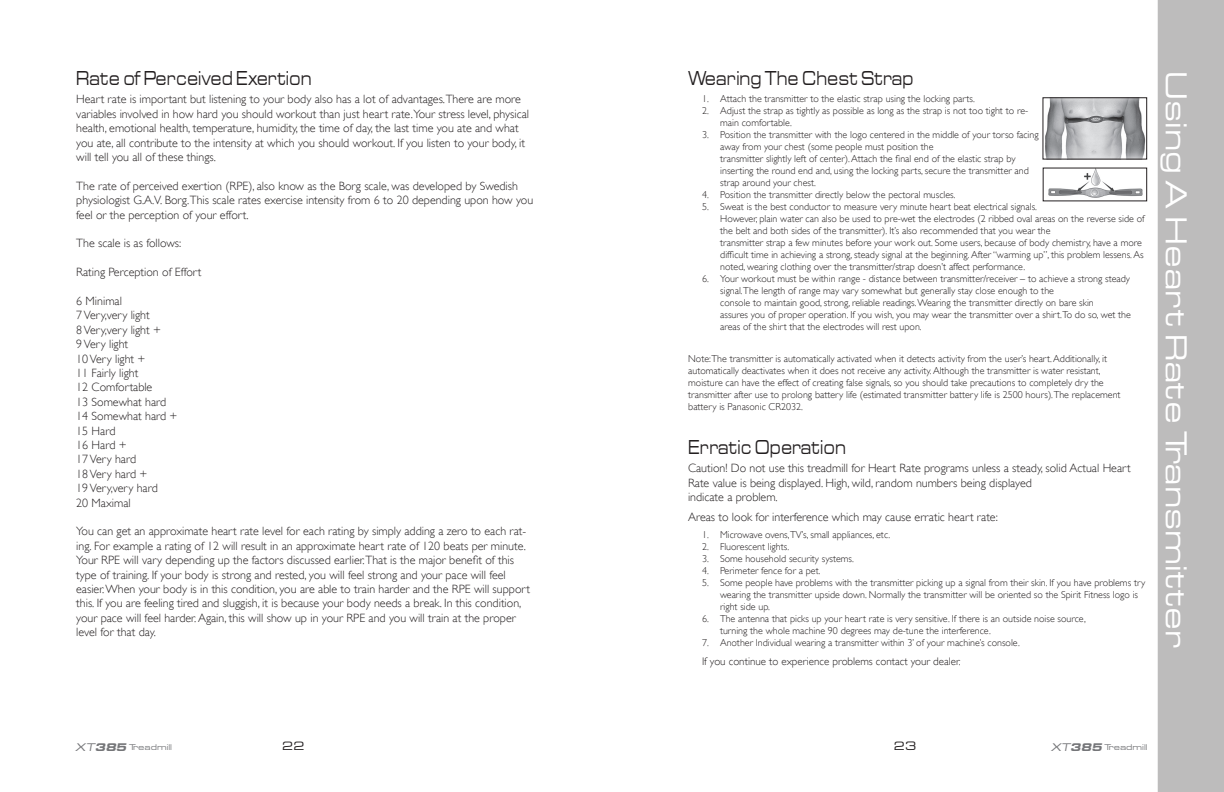
<style>
.page{position:relative;width:1224px;height:792px;background:#fff}
.page>*{position:absolute;margin:0;border:0;box-sizing:border-box;transform-origin:0 0}
.t1{font:30px "Eddmond";color:#fff}
.t2{font:20px "Eddmond";color:#231f20;scale:.73 1}
.t3{font:300 12px/14.4px "Gill Sans";color:#231f20}
.t4{font:12px "Eddmond";color:#231f20}
.t5{font:300 11px "Gill Sans";color:#231f20}
.t6{font:300 10px/12px "Gill Sans";color:#231f20}
.t7{font:8.2px "Eddmond";color:#757679}
.s1{font-style:italic;font-size:11px}
.s2{font-weight:700;font-style:italic;font-size:11px}
</style>
<div class="page">
<img style="left:1045px;top:99px;width:100px;height:58px">
<div style="left:1043px;top:97px;width:104px;height:62px;border:1px solid #231f20"></div>
<img style="left:1048px;top:170px;width:95px;height:28px">
<div style="left:1158px;top:0;width:66px;height:792px;background:#bdbcbc"></div>
<h2 class="t2" style="left:76px;top:65px;width:324px">Rate of Perceived Exertion</h2>
<h2 class="t2" style="left:688px;top:64px;width:310px">Wearing The Chest Strap</h2>
<p class="t6" style="left:702px;top:93px;width:274px">1. Attach the transmitter to the elastic strap using the locking parts.</p>
<p class="t6" style="left:720px;top:105px;width:309px;text-indent:-18px">2. Adjust the strap as tightly as possible as long as the strap is not too tight to re&shy;main comfortable.</p>
<p class="t6" style="left:720px;top:129px;width:320px;text-indent:-18px">3. Position the transmitter with the logo centered in the middle of your torso facing away from your chest (some people must position the<br>transmitter slightly left of center). Attach the final end of the elastic strap by inserting the round end and, using the locking parts, secure the transmitter and strap around your chest.</p>
<p class="t6" style="left:702px;top:189px;width:255px">4. Position the transmitter directly below the pectoral muscles.</p>
<p class="t6" style="left:720px;top:201px;width:426px;text-indent:-18px">5. Sweat is the best conductor to measure very minute heart beat electrical signals.<br>However, plain water can also be used to pre-wet the electrodes (2 ribbed oval areas on the reverse side of the belt and both sides of the transmitter). It’s also recommended that you wear the<br>transmitter strap a few minutes before your work out. Some users, because of body chemistry, have a more difficult time in achieving a strong, steady signal at the beginning. After “warming up”, this problem lessens. As noted, wearing clothing over the transmitter/strap doesn’t affect performance.</p>
<p class="t6" style="left:720px;top:273px;width:412px;text-indent:-18px">6. Your workout must be within range - distance between transmitter/receiver – to achieve a strong steady signal.The length of range may vary somewhat but generally stay close enough to the<br>console to maintain good, strong, reliable readings. Wearing the transmitter directly on bare skin<br>assures you of proper operation. If you wish, you may wear the transmitter over a shirt.To do so, wet the areas of the shirt that the electrodes will rest upon.</p>
<p class="t6" style="left:688px;top:353px;width:434px">Note:The transmitter is automatically activated when it detects activity from the user’s heart. Additionally, it automatically deactivates when it does not receive any activity. Although the transmitter is water resistant, moisture can have the effect of creating false signals, so you should take precautions to completely dry the transmitter after use to prolong battery life (estimated transmitter battery life is 2500 hours).The replacement battery is Panasonic CR2032.</p>
<p class="t3" style="left:76px;top:92px;width:454px">Heart rate is important but listening to your body also has a lot of advantages.There are more variables involved in how hard you should workout than just heart rate.Your stress level, physical health, emotional health, temperature, humidity, the time of day, the last time you ate and what you ate, all contribute to the intensity at which you should workout. If you listen to your body, it will tell you all of these things.</p>
<p class="t3" style="left:76px;top:179px;width:459px">The rate of perceived exertion (RPE), also know as the Borg scale, was developed by Swedish physiologist G.A.V. Borg.This scale rates exercise intensity from 6 to 20 depending upon how you feel or the perception of your effort.</p>
<p class="t3" style="left:76px;top:236px;width:107px">The scale is as follows:</p>
<p class="t3" style="left:76px;top:265px;width:127px">Rating Perception of Effort</p>
<p class="t3" style="left:76px;top:294px;width:103px">6 Minimal<br>7 Very,very light<br>8 Very,very light +<br>9 Very light<br>10 Very light +<br>11 Fairly light<br>12 Comfortable<br>13 Somewhat hard<br>14 Somewhat hard +<br>15 Hard<br>16 Hard +<br>17 Very hard<br>18 Very hard +<br>19 Very,very hard<br>20 Maximal</p>
<p class="t3" style="left:76px;top:524px;width:455px">You can get an approximate heart rate level for each rating by simply adding a zero to each rat&shy;ing. For example a rating of 12 will result in an approximate heart rate of 120 beats per minute.<br>Your RPE will vary depending up the factors discussed earlier.That is the major benefit of this type of training. If your body is strong and rested, you will feel strong and your pace will feel easier. When your body is in this condition, you are able to train harder and the RPE will support this. If you are feeling tired and sluggish, it is because your body needs a break. In this condition, your pace will feel harder. Again, this will show up in your RPE and you will train at the proper level for that day.</p>
<h2 class="t2" style="left:688px;top:433px;width:218px">Erratic Operation</h2>
<p class="t3" style="left:688px;top:461px;width:444px">Caution! Do not use this treadmill for Heart Rate programs unless a steady, solid Actual Heart<br>Rate value is being displayed. High, wild, random numbers being displayed<br>indicate a problem.</p>
<p class="t3" style="left:688px;top:509px;width:311px">Areas to look for interference which may cause erratic heart rate:</p>
<p class="t6" style="left:702px;top:528px;width:190px">1. Microwave ovens,TV’s, small appliances, etc.</p>
<p class="t6" style="left:702px;top:540px;width:89px">2. Fluorescent lights.</p>
<p class="t6" style="left:702px;top:552px;width:153px">3. Some household security systems.</p>
<p class="t6" style="left:702px;top:564px;width:120px">4. Perimeter fence for a pet.</p>
<p class="t6" style="left:720px;top:576px;width:427px;text-indent:-18px">5. Some people have problems with the transmitter picking up a signal from their skin. If you have problems try wearing the transmitter upside down. Normally the transmitter will be oriented so the Spirit Fitness logo is right side up.</p>
<p class="t6" style="left:720px;top:612px;width:367px;text-indent:-18px">6. The antenna that picks up your heart rate is very sensitive. If there is an outside noise source, turning the whole machine 90 degrees may de-tune the interference.</p>
<p class="t6" style="left:702px;top:636px;width:319px">7. Another Individual wearing a transmitter within 3’ of your machine’s console.</p>
<p class="t5" style="left:702px;top:655px;width:260px">If you continue to experience problems contact your dealer.</p>
<h1 class="t1" style="left:1196px;top:71px;width:581px;rotate:90deg">Using A Heart Rate Transmitter</h1>
<p class="t7" style="left:75px;top:742px;width:98px"><span class="s1">XT</span><span class="s2">385</span>Treadmill</p>
<p class="t4" style="left:282px;top:738px;width:24px">22</p>
<p class="t4" style="left:894px;top:738px;width:24px">23</p>
<p class="t7" style="left:1051px;top:742px;width:98px"><span class="s1">XT</span><span class="s2">385</span>Treadmill</p>
</div>
